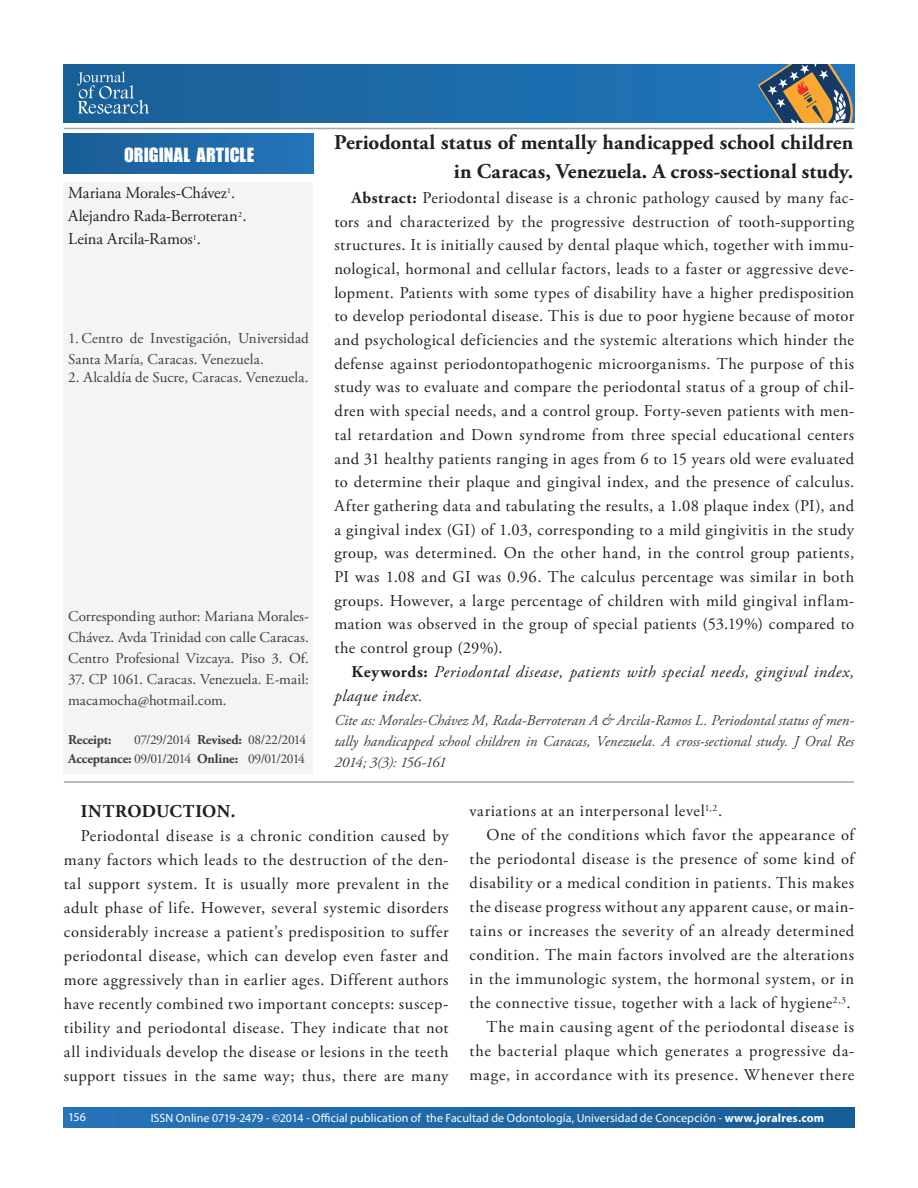
<style>
.page{position:relative;width:918px;height:1188px;background:#fff}
.page>*{position:absolute;margin:0;border:0;box-sizing:border-box;transform-origin:0 0}
.TITULOS_GRANDES{font:700 21px/29.4px "Adobe Garamond Pro";letter-spacing:.005em;color:#231f20;text-align:right}
.t1{font:18px "Impact";color:#fff}
.texto_parrafos_inter{font:700 18px "Adobe Garamond Pro";letter-spacing:.015em;color:#231f20}
.texto_parrafos_inter-2{font:16.5px/23.7px "Adobe Garamond Pro";letter-spacing:.025em;color:#231f20;text-align:justify}
.texto_parrafos_inter-3{font:italic 16.5px/23.7px "Adobe Garamond Pro";letter-spacing:.03em;color:#231f20}
.texto_parrafos_inter-4{font:16.5px "Adobe Garamond Pro";letter-spacing:-.005em;color:#231f20}
.texto_parrafos_inter-5{font:16.5px "Adobe Garamond Pro";letter-spacing:-.01em;color:#231f20}
.t2{font:15px/21px "Adobe Garamond Pro";letter-spacing:.005em;color:#3e3e3f}
.t3{font:italic 15px/21px "Adobe Garamond Pro";color:#3e3e3f;text-align:justify}
.t4{font:13.5px "Adobe Garamond Pro";letter-spacing:-.055em;color:#3e3e3f}
.t5{font:13.5px "Adobe Garamond Pro";letter-spacing:-.03em;color:#3e3e3f}
.t6{font:700 13.5px "Adobe Garamond Pro";letter-spacing:-.015em;color:#3e3e3f}
.t7{font:12px "Myriad Pro";letter-spacing:.005em;color:#fff}
.s1{font-weight:700}
.s2{font-weight:700;font-style:normal}
</style>
<div class="page">
<svg style="left:64px;top:64px;width:693px;height:59px;background:#1c69a8"></svg>
<svg style="left:77px;top:71px;width:72px;height:43px;background:#407baa"></svg>
<svg style="left:757px;top:64px;width:98px;height:59px;background:#6c7574"></svg>
<svg style="left:63px;top:127px;width:792px;height:7px"></svg>
<div style="left:64px;top:134px;width:249px;height:40px;background:linear-gradient(to right,#195d95,#2574bb)"></div>
<div style="left:64px;top:182px;width:249px;height:591px;background:#f4f4f4"></div>
<hr style="left:64px;top:128px;width:790px;height:1px;background:#231f20">
<hr style="left:64px;top:781px;width:790px;height:2px;background:#231f20">
<div style="left:64px;top:1108px;width:790px;height:19px;background:linear-gradient(to right,#2574bb,#195d95)"></div>
<p class="t1" style="left:124px;top:141px;width:131px">ORIGINAL ARTICLE</p>
<p class="texto_parrafos_inter-4" style="left:68px;top:183px;width:169px">Mariana Morales-Chávez<sup>1</sup>.</p>
<p class="texto_parrafos_inter-5" style="left:68px;top:206px;width:180px">Alejandro Rada-Berroteran<sup>2</sup>.</p>
<p class="texto_parrafos_inter-4" style="left:68px;top:229px;width:134px">Leina Arcila-Ramos<sup>1</sup>.</p>
<p class="t2" style="left:68px;top:329px;width:242px">1. Centro de Investigación, Universidad<br>Santa María, Caracas. Venezuela.</p>
<p class="t2" style="left:68px;top:368px;width:242px">2. Alcaldía de Sucre, Caracas. Venezuela.</p>
<p class="t2" style="left:68px;top:606px;width:242px;text-align:justify">Corresponding author: Mariana Morales-Chávez. Avda Trinidad con calle Caracas.<br>Centro Profesional Vizcaya. Piso 3. Of.</p>
<p class="t2" style="left:68px;top:669px;width:242px">37. CP 1061. Caracas. Venezuela. E-mail: macamocha@hotmail.com.</p>
<p class="t6" style="left:68px;top:732px;width:45px">Receipt:</p>
<p class="t5" style="left:134px;top:731px;width:174px">07/29/2014 <span class="s1">Revised:</span> 08/22/2014</p>
<p class="t4" style="left:68px;top:750px;width:238px"><span class="s1">Acceptance:</span> 09/01/2014 <span class="s1">Online:</span> 09/01/2014</p>
<p class="TITULOS_GRANDES" style="left:334px;top:128px;width:521px">Periodontal status of mentally handicapped school children in Caracas, Venezuela. A cross-sectional study.</p>
<p class="texto_parrafos_inter-2" style="left:334px;top:186px;width:521px;text-indent:17px"><span class="s1">Abstract:</span> Periodontal disease is a chronic pathology caused by many fac&shy;tors and characterized by the progressive destruction of tooth-supporting structures. It is initially caused by dental plaque which, together with immu&shy;nological, hormonal and cellular factors, leads to a faster or aggressive deve&shy;lopment. Patients with some types of disability have a higher predisposition to develop periodontal disease. This is due to poor hygiene because of motor and psychological deficiencies and the systemic alterations which hinder the defense against periodontopathogenic microorganisms. The purpose of this study was to evaluate and compare the periodontal status of a group of chil&shy;dren with special needs, and a control group. Forty-seven patients with men&shy;tal retardation and Down syndrome from three special educational centers and 31 healthy patients ranging in ages from 6 to 15 years old were evaluated to determine their plaque and gingival index, and the presence of calculus.<br>After gathering data and tabulating the results, a 1.08 plaque index (PI), and a gingival index (GI) of 1.03, corresponding to a mild gingivitis in the study group, was determined. On the other hand, in the control group patients, PI was 1.08 and GI was 0.96. The calculus percentage was similar in both groups. However, a large percentage of children with mild gingival inflam&shy;mation was observed in the group of special patients (53.19%) compared to the control group (29%).</p>
<p class="texto_parrafos_inter-3" style="left:334px;top:660px;width:521px;text-indent:17px"><span class="s2">Keywords:</span> Periodontal disease, patients with special needs, gingival index, plaque index.</p>
<p class="t3" style="left:334px;top:710px;width:521px">Cite as: Morales-Chávez M, Rada-Berroteran A &amp; Arcila-Ramos L. Periodontal status of men&shy;tally handicapped school children in Caracas, Venezuela. A cross-sectional study. J Oral Res 2014; 3(3): 156-161</p>
<p class="texto_parrafos_inter" style="left:81px;top:801px;width:156px">INTRODUCTION.</p>
<p class="texto_parrafos_inter-2" style="left:64px;top:824px;width:386px;text-indent:17px">Periodontal disease is a chronic condition caused by many factors which leads to the destruction of the den&shy;tal support system. It is usually more prevalent in the adult phase of life. However, several systemic disorders considerably increase a patient’s predisposition to suffer periodontal disease, which can develop even faster and more aggressively than in earlier ages. Different authors have recently combined two important concepts: suscep&shy;tibility and periodontal disease. They indicate that not all individuals develop the disease or lesions in the teeth support tissues in the same way; thus, there are many</p>
<p class="texto_parrafos_inter-2" style="left:470px;top:800px;width:254px">variations at an interpersonal level<sup>1,2</sup>.</p>
<p class="texto_parrafos_inter-2" style="left:470px;top:823px;width:386px;text-indent:17px">One of the conditions which favor the appearance of the periodontal disease is the presence of some kind of disability or a medical condition in patients. This makes the disease progress without any apparent cause, or main&shy;tains or increases the severity of an already determined condition. The main factors involved are the alterations in the immunologic system, the hormonal system, or in the connective tissue, together with a lack of hygiene<sup>2,3</sup>.</p>
<p class="texto_parrafos_inter-2" style="left:470px;top:1015px;width:386px;text-indent:17px">The main causing agent of the periodontal disease is the bacterial plaque which generates a progressive da&shy;mage, in accordance with its presence. Whenever there</p>
<p class="t7" style="left:68px;top:1109px;width:19px">156</p>
<p class="t7" style="left:151px;top:1111px;width:675px">ISSN Online 0719-2479 - ©2014 - Official publication of the Facultad de Odontología, Universidad de Concepción - <span class="s1">www.joralres.com</span></p>
</div>
